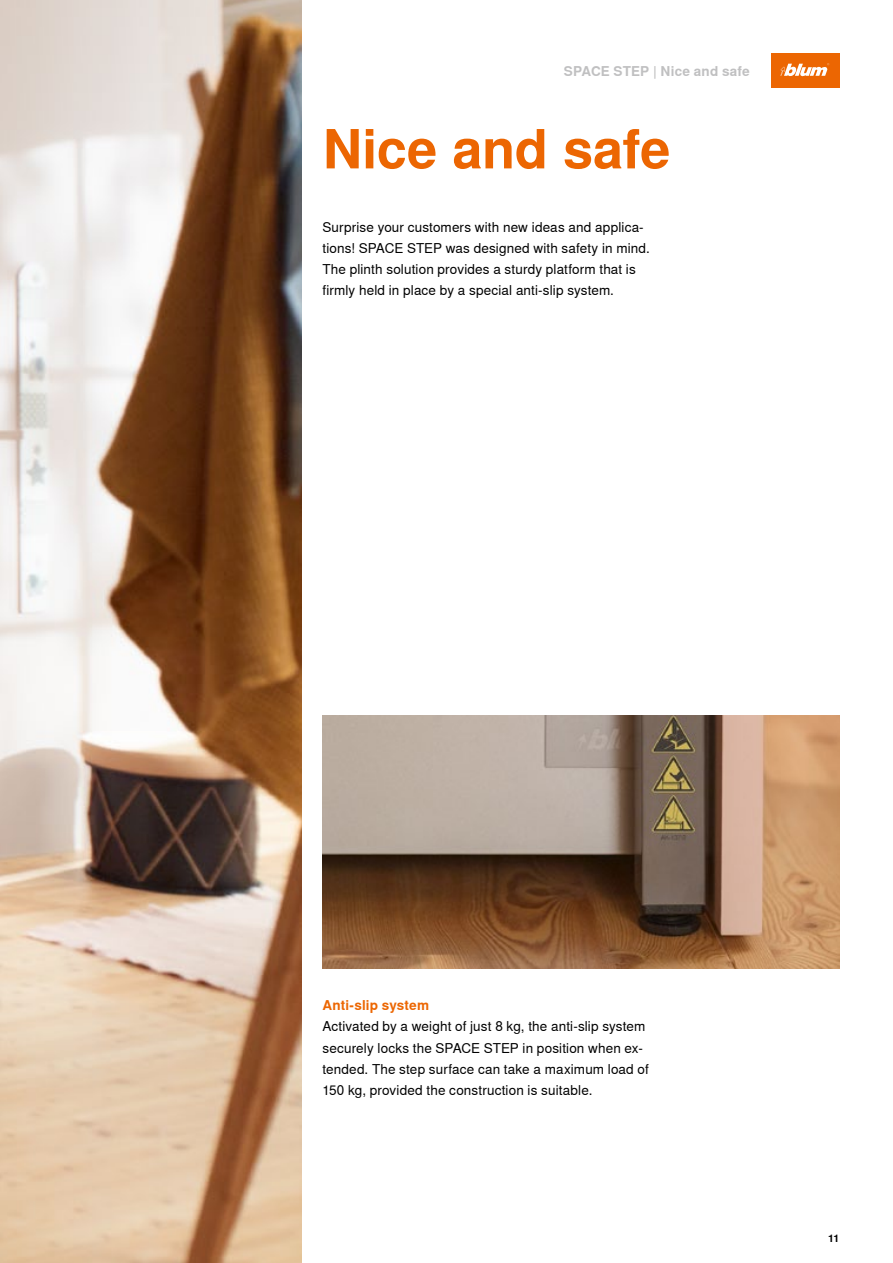
<style>
.page{position:relative;width:893px;height:1263px;background:#fff}
.page>*{position:absolute;margin:0;border:0;box-sizing:border-box;transform-origin:0 0}
._36_Head_A4_Orange_Bold{font:700 54px "Nimbus Sans Global";letter-spacing:-.005em;color:#ec6602}
._09_Copy_Black_Regular{font:13.5px/21px "Nimbus Sans Global";letter-spacing:.01em;color:#000}
._09_Category_33K_Bold{font:700 13.5px "Nimbus Sans Global";letter-spacing:.015em;color:#c0c0c1}
._09_Copy_Orange_Bold{font:700 13.5px "Nimbus Sans Global";letter-spacing:.01em;color:#ec6602}
.t1{font:700 10.5px "Nimbus Sans Global";color:#000}
</style>
<div class="page">
<img style="left:0;top:0;width:301px;height:1263px">
<div style="left:771px;top:54px;width:68px;height:34px;background:#ec6602"></div>
<svg style="left:780px;top:63px;width:49px;height:13px"></svg>
<img style="left:323px;top:716px;width:516px;height:252px">
<p class="_09_Category_33K_Bold" style="left:564px;top:63px;width:187px">SPACE STEP | Nice and safe</p>
<p class="_36_Head_A4_Orange_Bold" style="left:323px;top:118px;width:350px">Nice and safe</p>
<p class="_09_Copy_Black_Regular" style="left:323px;top:216px;width:329px">Surprise your customers with new ideas and applica&shy;tions! SPACE STEP was designed with safety in mind.<br>The plinth solution provides a sturdy platform that is firmly held in place by a special anti-slip system.</p>
<p class="_09_Copy_Orange_Bold" style="left:323px;top:998px;width:108px">Anti-slip system</p>
<p class="_09_Copy_Black_Regular" style="left:323px;top:1016px;width:328px">Activated by a weight of just 8 kg, the anti-slip system securely locks the SPACE STEP in position when ex&shy;tended. The step surface can take a maximum load of 150 kg, provided the construction is suitable.</p>
<p class="t1" style="left:828px;top:1232px;width:13px">11</p>
</div>
